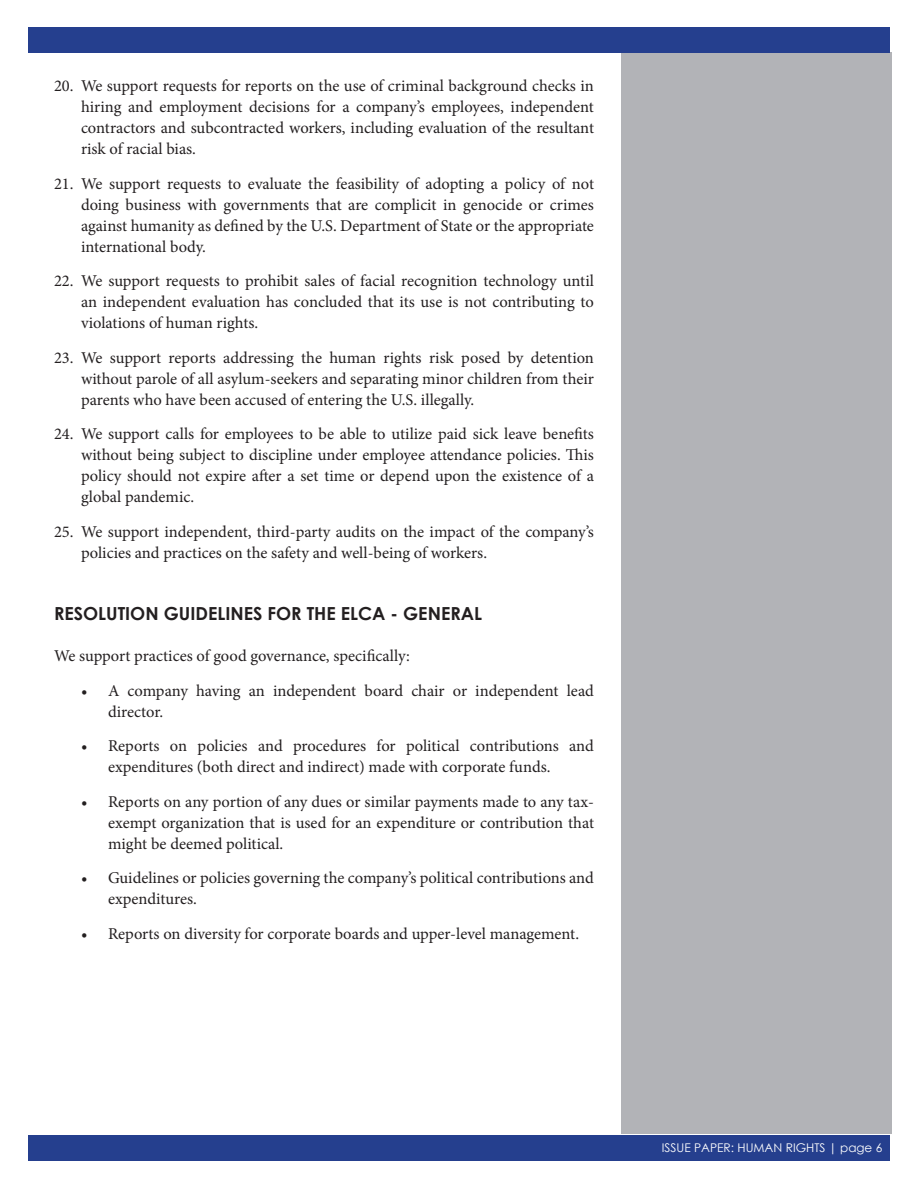
<style>
.page{position:relative;width:918px;height:1188px;background:#fff}
.page>*{position:absolute;margin:0;border:0;box-sizing:border-box;transform-origin:0 0}
.Headings{font:700 18px "Century Gothic";color:#231f20}
.Sidebar_text{font:16.5px/21px "Minion Pro";color:#231f20;text-align:justify}
.Headings-2{font:12px "Century Gothic";color:#fff}
</style>
<div class="page">
<div style="left:621px;top:52px;width:270px;height:1082px;background:#b2b3b7"></div>
<div style="left:28px;top:27px;width:862px;height:25px;background:#253f8e"></div>
<div style="left:28px;top:1136px;width:862px;height:25px;background:#253f8e"></div>
<p class="Sidebar_text" style="left:81px;top:75px;width:515px;text-indent:-27px">20. We support requests for reports on the use of criminal background checks in hiring and employment decisions for a company’s employees, independent contractors and subcontracted workers, including evaluation of the resultant risk of racial bias.</p>
<p class="Sidebar_text" style="left:81px;top:173px;width:515px;text-indent:-27px">21. We support requests to evaluate the feasibility of adopting a policy of not doing business with governments that are complicit in genocide or crimes against humanity as defined by the U.S. Department of State or the appropriate international body.</p>
<p class="Sidebar_text" style="left:81px;top:270px;width:515px;text-indent:-27px">22. We support requests to prohibit sales of facial recognition technology until an independent evaluation has concluded that its use is not contributing to violations of human rights.</p>
<p class="Sidebar_text" style="left:81px;top:347px;width:514px;text-indent:-27px">23. We support reports addressing the human rights risk posed by detention without parole of all asylum-seekers and separating minor children from their parents who have been accused of entering the U.S. illegally.</p>
<p class="Sidebar_text" style="left:81px;top:423px;width:515px;text-indent:-27px">24. We support calls for employees to be able to utilize paid sick leave benefits without being subject to discipline under employee attendance policies. This policy should not expire after a set time or depend upon the existence of a global pandemic.</p>
<p class="Sidebar_text" style="left:81px;top:521px;width:514px;text-indent:-27px">25. We support independent, third-party audits on the impact of the company’s policies and practices on the safety and well-being of workers.</p>
<p class="Headings" style="left:54px;top:600px;width:430px">RESOLUTION GUIDELINES FOR THE ELCA - GENERAL</p>
<p class="Sidebar_text" style="left:54px;top:645px;width:358px">We support practices of good governance, specifically:</p>
<p class="Sidebar_text" style="left:108px;top:680px;width:488px;text-indent:-27px">• A company having an independent board chair or independent lead director.</p>
<p class="Sidebar_text" style="left:108px;top:735px;width:488px;text-indent:-27px">• Reports on policies and procedures for political contributions and expenditures (both direct and indirect) made with corporate funds.</p>
<p class="Sidebar_text" style="left:108px;top:791px;width:488px;text-indent:-27px">• Reports on any portion of any dues or similar payments made to any tax&shy;exempt organization that is used for an expenditure or contribution that might be deemed political.</p>
<p class="Sidebar_text" style="left:108px;top:867px;width:487px;text-indent:-27px">• Guidelines or policies governing the company’s political contributions and expenditures.</p>
<p class="Sidebar_text" style="left:81px;top:923px;width:500px">• Reports on diversity for corporate boards and upper-level management.</p>
<p class="Headings-2" style="left:662px;top:1140px;width:222px">ISSUE PAPER: HUMAN RIGHTS | page 6</p>
</div>
